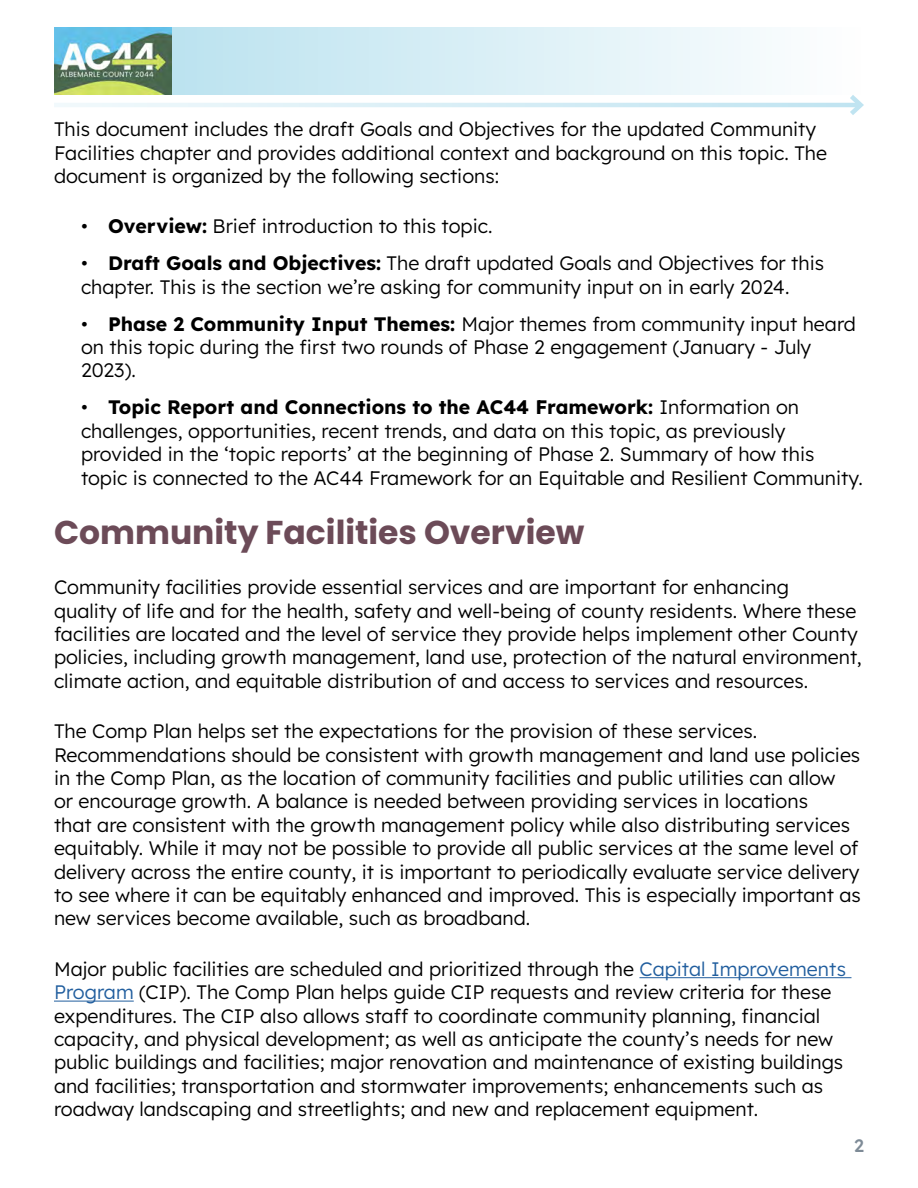
<style>
.page{position:relative;width:918px;height:1188px;background:#fff}
.page>*{position:absolute;margin:0;border:0;box-sizing:border-box;transform-origin:0 0}
.t1{font:700 33px "Poppins";color:#6c4b58}
.t2{font:300 19.5px/23.4px "Lexend Deca";color:#000}
.t3{font:500 18px "Lexend Deca";color:#7e8b97}
.s1{font-weight:700}
.s2{color:#215e9e}
</style>
<div class="page">
<svg style="left:172px;top:27px;width:588px;height:68px;background:#d7eef5"></svg>
<img style="left:54px;top:27px;width:118px;height:68px">
<svg style="left:54px;top:103px;width:791px;height:4px;background:#d9eef6"></svg>
<svg style="left:845px;top:95px;width:19px;height:20px"></svg>
<hr style="left:639px;top:977px;width:212px;height:1px;background:#215e9e">
<hr style="left:54px;top:1001px;width:80px;height:1px;background:#215e9e">
<p class="t2" style="left:54px;top:116px;width:775px">This document includes the draft Goals and Objectives for the updated Community<br>Facilities chapter and provides additional context and background on this topic. The document is organized by the following sections:</p>
<p class="t2" style="left:81px;top:214px;width:413px">• <span class="s1">Overview:</span> Brief introduction to this topic.</p>
<p class="t2" style="left:81px;top:250px;width:745px">• <span class="s1">Draft Goals and Objectives:</span> The draft updated Goals and Objectives for this chapter. This is the section we’re asking for community input on in early 2024.</p>
<p class="t2" style="left:81px;top:311px;width:776px">• <span class="s1">Phase 2 Community Input Themes:</span> Major themes from community input heard on this topic during the first two rounds of Phase 2 engagement (January - July<br>2023).</p>
<p class="t2" style="left:81px;top:394px;width:783px">• <span class="s1">Topic Report and Connections to the AC44 Framework:</span> Information on challenges, opportunities, recent trends, and data on this topic, as previously provided in the ‘topic reports’ at the beginning of Phase 2. Summary of how this topic is connected to the AC44 Framework for an Equitable and Resilient Community.</p>
<h1 class="t1" style="left:54px;top:513px;width:532px">Community Facilities Overview</h1>
<p class="t2" style="left:54px;top:574px;width:809px">Community facilities provide essential services and are important for enhancing<br>quality of life and for the health, safety and well-being of county residents. Where these facilities are located and the level of service they provide helps implement other County policies, including growth management, land use, protection of the natural environment, climate action, and equitable distribution of and access to services and resources.</p>
<p class="t2" style="left:54px;top:718px;width:808px">The Comp Plan helps set the expectations for the provision of these services.<br>Recommendations should be consistent with growth management and land use policies in the Comp Plan, as the location of community facilities and public utilities can allow<br>or encourage growth. A balance is needed between providing services in locations<br>that are consistent with the growth management policy while also distributing services equitably. While it may not be possible to provide all public services at the same level of delivery across the entire county, it is important to periodically evaluate service delivery to see where it can be equitably enhanced and improved. This is especially important as new services become available, such as broadband.</p>
<p class="t2" style="left:54px;top:956px;width:794px">Major public facilities are scheduled and prioritized through the <span class="s2">Capital Improvements Program</span> (CIP). The Comp Plan helps guide CIP requests and review criteria for these expenditures. The CIP also allows staff to coordinate community planning, financial capacity, and physical development; as well as anticipate the county’s needs for new public buildings and facilities; major renovation and maintenance of existing buildings and facilities; transportation and stormwater improvements; enhancements such as roadway landscaping and streetlights; and new and replacement equipment.</p>
<p class="t3" style="left:854px;top:1133px;width:11px">2</p>
</div>
